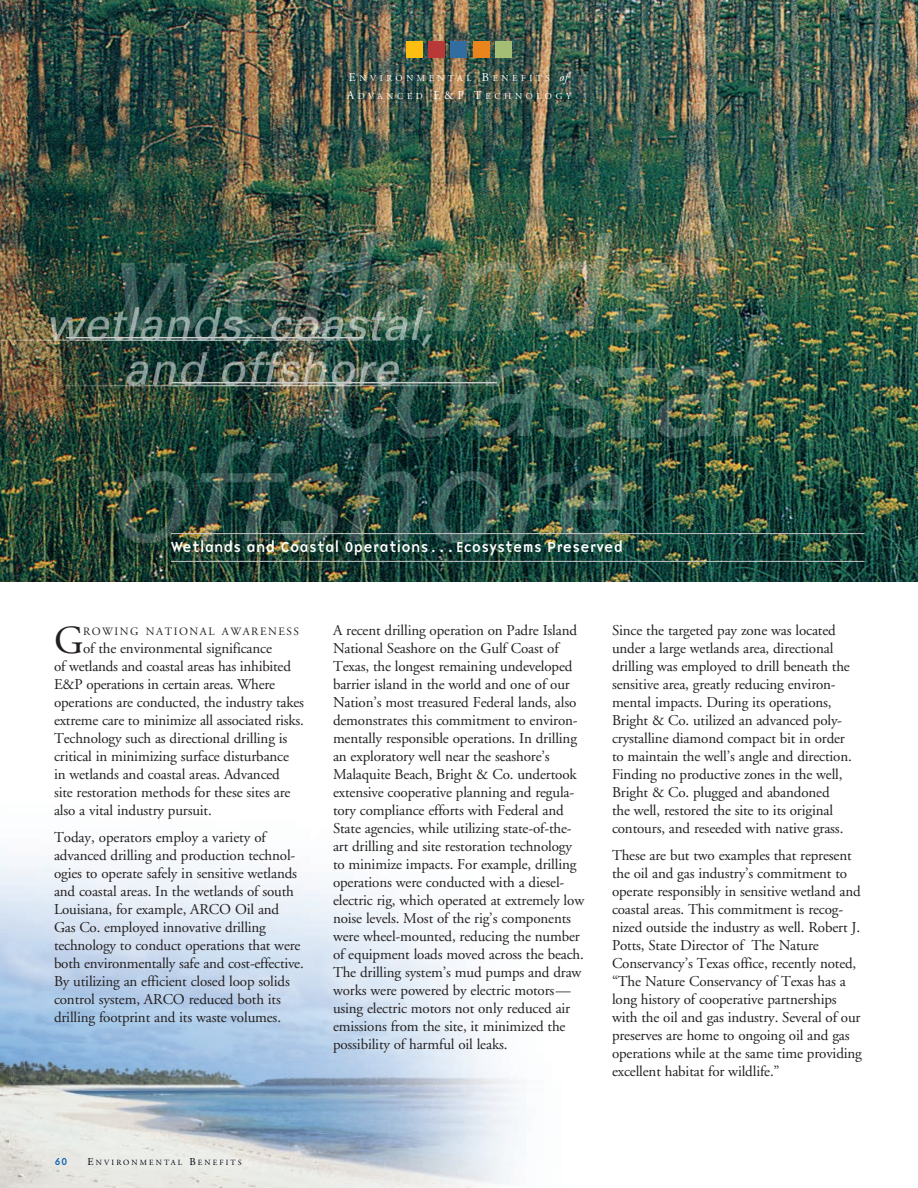
<style>
.page{position:relative;width:918px;height:1188px;background:#fff}
.page>*{position:absolute;margin:0;border:0;box-sizing:border-box;transform-origin:0 0}
.t1{font:39.75px "Adobe Garamond Reg Os F";color:#231f20}
.t2{font:15px/18px "Adobe Garamond Reg Os F";letter-spacing:-.01em;color:#231f20}
.t3{font:15px "Base Nine";letter-spacing:-.025em;color:#fff}
.t4{font:11.25px "Adobe Garamond Reg Os F";letter-spacing:.135em;color:#231f20}
.t5{font:10.5px "Base Nine";color:#1468b3}
.t6{font:9px/18px "Adobe Garamond";letter-spacing:.4em;color:#fff}
.t7{font:7.8px "Adobe Garamond";letter-spacing:.265em;color:#010111}
.s1{font-size:12px}
.s2{font-style:italic;font-size:12px}
.s3{font-size:10.5px}
</style>
<div class="page">
<img style="left:0;top:855px;width:518px;height:333px">
<img style="left:0;top:0;width:918px;height:582px">
<div style="left:406px;top:41px;width:17px;height:16px;background:#fdbe12"></div>
<div style="left:429px;top:41px;width:16px;height:16px;background:#b83938"></div>
<div style="left:451px;top:41px;width:16px;height:16px;background:#326da0"></div>
<div style="left:473px;top:41px;width:16px;height:16px;background:#ea841d"></div>
<div style="left:495px;top:41px;width:17px;height:16px;background:#a5be75"></div>
<hr style="left:172px;top:382px;width:325px;height:1px;background:#ccc">
<hr style="left:66px;top:337px;width:298px;height:1px;background:#ccc">
<hr style="left:171px;top:533px;width:694px;height:1px;background:#ccc">
<hr style="left:171px;top:561px;width:694px;height:1px;background:#ccc">
<p class="t6" style="left:347px;top:70px;width:226px"><span class="s1">E</span>NVIRONMENTAL <span class="s1">B</span>ENEFITS <span class="s2">of<br></span><span class="s1">A</span>DVANCED <span class="s1">E&amp;P T</span>ECHNOLOGY</p>
<p class="t3" style="left:171px;top:541px;width:454px">Wetlands and Coastal Operations...Ecosystems Preserved</p>
<h1 class="t1" style="left:54px;top:624px;width:31px">G</h1>
<p class="t4" style="left:83px;top:627px;width:218px">ROWING NATIONAL AWARENESS</p>
<p class="t2" style="left:54px;top:640px;width:252px;text-indent:29px">of the environmental significance<br>of wetlands and coastal areas has inhibited E&amp;P operations in certain areas. Where operations are conducted, the industry takes extreme care to minimize all associated risks.<br>Technology such as directional drilling is critical in minimizing surface disturbance in wetlands and coastal areas. Advanced<br>site restoration methods for these sites are also a vital industry pursuit.</p>
<p class="t2" style="left:54px;top:829px;width:251px">Today, operators employ a variety of advanced drilling and production technol&shy;ogies to operate safely in sensitive wetlands and coastal areas. In the wetlands of south Louisiana, for example, ARCO Oil and Gas Co. employed innovative drilling technology to conduct operations that were both environmentally safe and cost-effective.<br>By utilizing an efficient closed loop solids control system, ARCO reduced both its drilling footprint and its waste volumes.</p>
<p class="t2" style="left:333px;top:622px;width:253px">A recent drilling operation on Padre Island National Seashore on the Gulf Coast of Texas, the longest remaining undeveloped barrier island in the world and one of our Nation’s most treasured Federal lands, also demonstrates this commitment to environ&shy;mentally responsible operations. In drilling an exploratory well near the seashore’s Malaquite Beach, Bright &amp; Co. undertook extensive cooperative planning and regula&shy;tory compliance efforts with Federal and State agencies, while utilizing state-of-the&shy;art drilling and site restoration technology to minimize impacts. For example, drilling operations were conducted with a diesel&shy;electric rig, which operated at extremely low noise levels. Most of the rig’s components were wheel-mounted, reducing the number of equipment loads moved across the beach.<br>The drilling system’s mud pumps and draw works were powered by electric motors— using electric motors not only reduced air emissions from the site, it minimized the possibility of harmful oil leaks.</p>
<p class="t2" style="left:612px;top:622px;width:241px">Since the targeted pay zone was located under a large wetlands area, directional drilling was employed to drill beneath the sensitive area, greatly reducing environ&shy;mental impacts. During its operations, Bright &amp; Co. utilized an advanced poly&shy;crystalline diamond compact bit in order to maintain the well’s angle and direction.<br>Finding no productive zones in the well, Bright &amp; Co. plugged and abandoned<br>the well, restored the site to its original contours, and reseeded with native grass.</p>
<p class="t2" style="left:612px;top:847px;width:251px">These are but two examples that represent the oil and gas industry’s commitment to operate responsibly in sensitive wetland and coastal areas. This commitment is recog&shy;nized outside the industry as well. Robert J.<br>Potts, State Director of The Nature Conservancy’s Texas office, recently noted, “The Nature Conservancy of Texas has a long history of cooperative partnerships with the oil and gas industry. Several of our preserves are home to ongoing oil and gas operations while at the same time providing excellent habitat for wildlife.”</p>
<p class="t5" style="left:54px;top:1157px;width:15px">60</p>
<p class="t7" style="left:88px;top:1159px;width:155px"><span class="s3">E</span>NVIRONMENTAL <span class="s3">B</span>ENEFITS</p>
</div>
